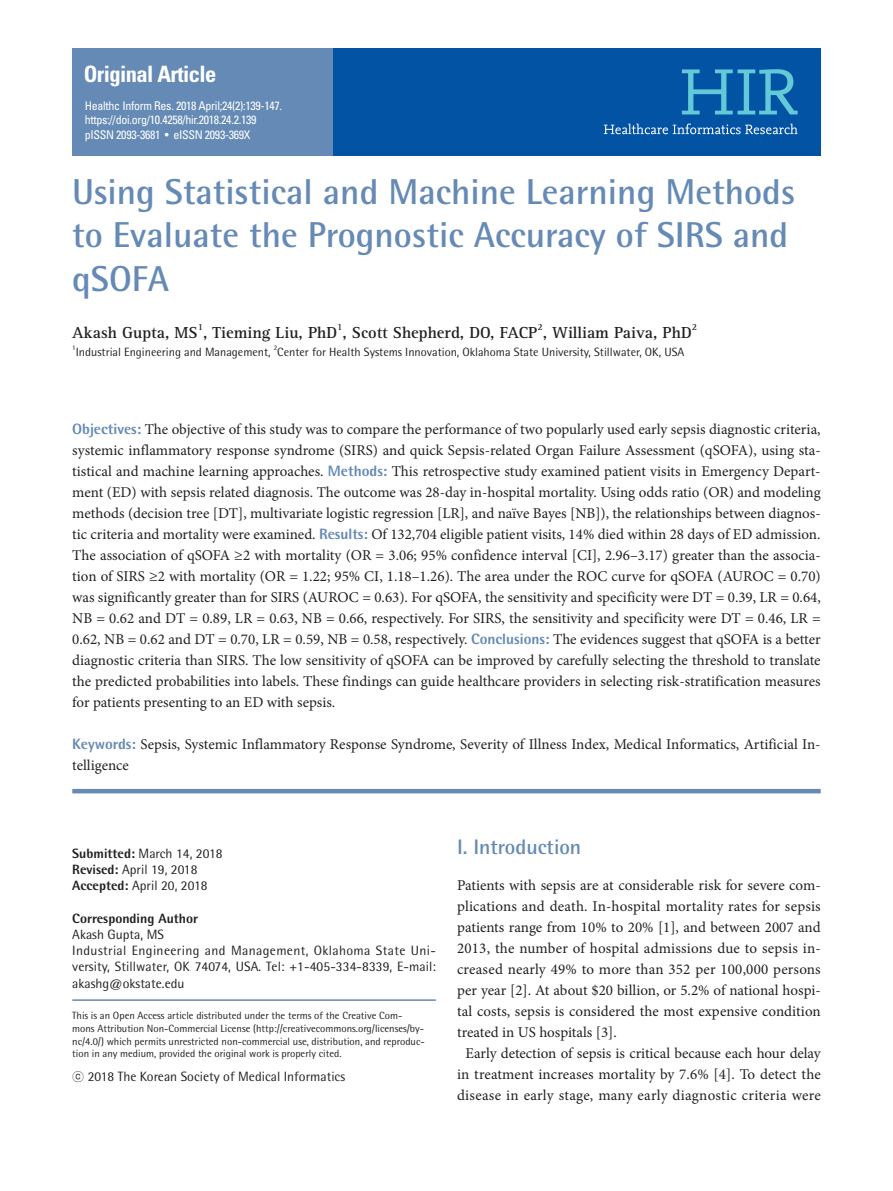
<style>
.page{position:relative;width:893px;height:1191px;background:#fff}
.page>*{position:absolute;margin:0;border:0;box-sizing:border-box;transform-origin:0 0}
.t1{font:700 36px/43.2px "Rotis Semi Sans Std";color:#658ab5}
.t2{font:700 condensed 22.5px "Univers LT Std";letter-spacing:-.025em;color:#fff}
.t3{font:700 21px "Rotis Semi Sans Std";color:#658ab5}
.t4{font:700 16.5px "Rotis Serif Std";color:#231f20}
.t5{font:15px/21px "Minion Pro";color:#231f20;text-align:justify}
.t6{font:13.5px/16.2px "Rotis Semi Sans Std";color:#231f20}
.t7{font:800 13.5px "Rotis Semi Sans Std";color:#231f20}
.t8{font:condensed 12px/14.4px "Univers LT Std";letter-spacing:-.025em;color:#fff}
.t9{font:12px "Rotis Semi Sans Std";color:#231f20}
.t10{font:10.5px/12.6px "Rotis Semi Sans Std";color:#231f20}
.t11{font:700 9.6px "Rotis Serif Std";color:#231f20}
.t12{font:7.05px "Rotis Semi Sans Std";color:#231f20}
.s1{font-family:"Rotis Semi Sans Std";font-weight:800;color:#658ab5}
.s2{font-weight:800}
.s3{font-family:"Gulim";font-size:12px}
</style>
<div class="page">
<div style="left:72px;top:48px;width:749px;height:108px;background:#0353a5"></div>
<div style="left:72px;top:48px;width:261px;height:108px;background:#658ab5"></div>
<svg style="left:682px;top:69px;width:116px;height:45px"></svg>
<svg style="left:604px;top:124px;width:194px;height:10px"></svg>
<hr style="left:72px;top:789px;width:749px;height:4px;background:#658ab5">
<hr style="left:72px;top:999px;width:364px;height:1px;background:#658ab5">
<h2 class="t2" style="left:84px;top:61px;width:134px">Original Article</h2>
<p class="t8" style="left:85px;top:98px;width:199px">Healthc Inform Res. 2018 April;24(2):139-147. https://doi.org/10.4258/hir.2018.24.2.139 pISSN 2093-3681 • eISSN 2093-369X</p>
<h1 class="t1" style="left:72px;top:170px;width:725px">Using Statistical and Machine Learning Methods to Evaluate the Prognostic Accuracy of SIRS and qSOFA</h1>
<p class="t4" style="left:72px;top:323px;width:621px">Akash Gupta, MS , Tieming Liu, PhD , Scott Shepherd, DO, FACP , William Paiva, PhD</p>
<p class="t11" style="left:198px;top:321px;width:7px">1</p>
<p class="t11" style="left:337px;top:321px;width:7px">1</p>
<p class="t11" style="left:537px;top:321px;width:7px">2</p>
<p class="t11" style="left:692px;top:321px;width:7px">2</p>
<p class="t12" style="left:72px;top:343px;width:5px">1</p>
<p class="t9" style="left:76px;top:344px;width:196px">Industrial Engineering and Management,</p>
<p class="t12" style="left:274px;top:343px;width:5px">2</p>
<p class="t9" style="left:277px;top:344px;width:409px">Center for Health Systems Innovation, Oklahoma State University, Stillwater, OK, USA</p>
<p class="t5" style="left:72px;top:418px;width:750px"><span class="s1">Objectives:</span> The objective of this study was to compare the performance of two popularly used early sepsis diagnostic criteria, systemic inflammatory response syndrome (SIRS) and quick Sepsis-related Organ Failure Assessment (qSOFA), using sta&shy;tistical and machine learning approaches. <span class="s1">Methods:</span> This retrospective study examined patient visits in Emergency Depart&shy;ment (ED) with sepsis related diagnosis. The outcome was 28-day in-hospital mortality. Using odds ratio (OR) and modeling methods (decision tree [DT], multivariate logistic regression [LR], and naïve Bayes [NB]), the relationships between diagnos&shy;tic criteria and mortality were examined. <span class="s1">Results:</span> Of 132,704 eligible patient visits, 14% died within 28 days of ED admission.<br>The association of qSOFA ≥2 with mortality (OR = 3.06; 95% confidence interval [CI], 2.96–3.17) greater than the associa&shy;tion of SIRS ≥2 with mortality (OR = 1.22; 95% CI, 1.18–1.26). The area under the ROC curve for qSOFA (AUROC = 0.70) was significantly greater than for SIRS (AUROC = 0.63). For qSOFA, the sensitivity and specificity were DT = 0.39, LR = 0.64, NB = 0.62 and DT = 0.89, LR = 0.63, NB = 0.66, respectively. For SIRS, the sensitivity and specificity were DT = 0.46, LR = 0.62, NB = 0.62 and DT = 0.70, LR = 0.59, NB = 0.58, respectively. <span class="s1">Conclusions:</span> The evidences suggest that qSOFA is a better diagnostic criteria than SIRS. The low sensitivity of qSOFA can be improved by carefully selecting the threshold to translate the predicted probabilities into labels. These findings can guide healthcare providers in selecting risk-stratification measures for patients presenting to an ED with sepsis.</p>
<p class="t5" style="left:72px;top:733px;width:750px"><span class="s1">Keywords:</span> Sepsis, Systemic Inflammatory Response Syndrome, Severity of Illness Index, Medical Informatics, Artificial In&shy;telligence</p>
<p class="t6" style="left:72px;top:845px;width:152px"><span class="s2">Submitted:</span> March 14, 2018<br><span class="s2">Revised:</span> April 19, 2018<br><span class="s2">Accepted:</span> April 20, 2018</p>
<p class="t7" style="left:72px;top:909px;width:127px">Corresponding Author</p>
<p class="t6" style="left:72px;top:926px;width:365px">Akash Gupta, MS<br>Industrial Engineering and Management, Oklahoma State Uni&shy;versity, Stillwater, OK 74074, USA. Tel: +1-405-334-8339, E-mail: akashg@okstate.edu</p>
<p class="t10" style="left:72px;top:1009px;width:354px">This is an Open Access article distributed under the terms of the Creative Com&shy;mons Attribution Non-Commercial License (http://creativecommons.org/licenses/by&shy;nc/4.0/) which permits unrestricted non-commercial use, distribution, and reproduc&shy;tion in any medium, provided the original work is properly cited.</p>
<p class="t6" style="left:72px;top:1068px;width:274px"><span class="s3">ⓒ</span> 2018 The Korean Society of Medical Informatics</p>
<h3 class="t3" style="left:457px;top:833px;width:126px">I. Introduction</h3>
<p class="t5" style="left:457px;top:875px;width:365px">Patients with sepsis are at considerable risk for severe com-</p>
<p class="t5" style="left:457px;top:896px;width:365px">plications and death. In-hospital mortality rates for sepsis</p>
<p class="t5" style="left:457px;top:917px;width:365px">patients range from 10% to 20% [1], and between 2007 and</p>
<p class="t5" style="left:457px;top:938px;width:365px">2013, the number of hospital admissions due to sepsis in-</p>
<p class="t5" style="left:457px;top:959px;width:365px">creased nearly 49% to more than 352 per 100,000 persons</p>
<p class="t5" style="left:457px;top:980px;width:365px">per year [2]. At about $20 billion, or 5.2% of national hospi-</p>
<p class="t5" style="left:457px;top:1001px;width:365px">tal costs, sepsis is considered the most expensive condition</p>
<p class="t5" style="left:457px;top:1022px;width:161px">treated in US hospitals [3].</p>
<p class="t5" style="left:466px;top:1043px;width:357px">Early detection of sepsis is critical because each hour delay</p>
<p class="t5" style="left:457px;top:1064px;width:365px">in treatment increases mortality by 7.6% [4]. To detect the</p>
<p class="t5" style="left:457px;top:1085px;width:365px">disease in early stage, many early diagnostic criteria were</p>
</div>
